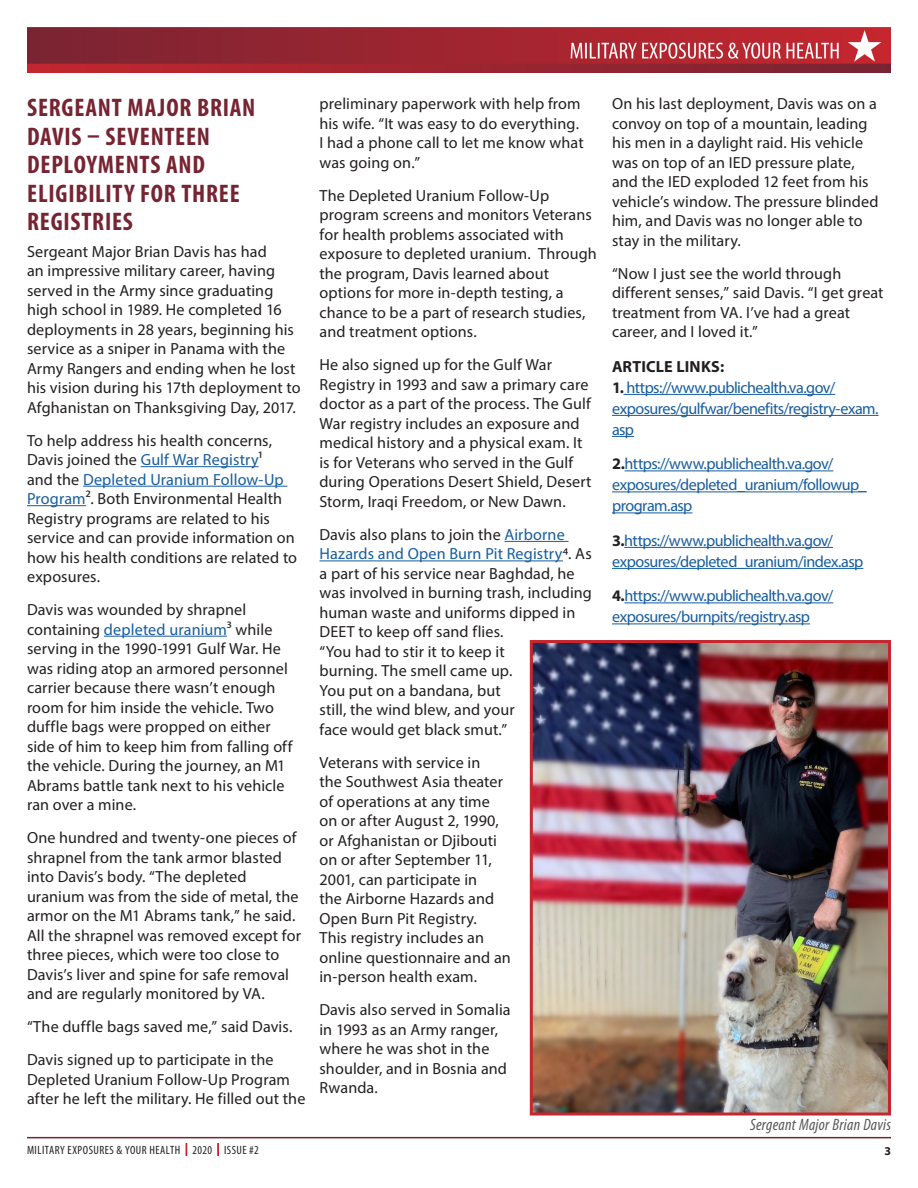
<style>
.page{position:relative;width:918px;height:1188px;background:#fff}
.page>*{position:absolute;margin:0;border:0;box-sizing:border-box;transform-origin:0 0}
.Article_Header{font:700 condensed 25.5px/28.5px "Myriad Pro";letter-spacing:.03em;color:#772432}
.Article_Continuation{font:italic condensed 16.5px "Myriad Pro";letter-spacing:.02em;color:#57585a}
.Paragraph{font:16.2px/19.5px "Myriad Pro";letter-spacing:.005em;color:#231f20}
.Paragraph-2{font:16.2px/21px "Myriad Pro";letter-spacing:-.035em;color:#175d9e}
.Paragraph-3{font:700 16.2px "Myriad Pro";letter-spacing:.01em;color:#231f20}
.t1{font:condensed 12px "Myriad Pro";letter-spacing:.035em;color:#231f20}
.t2{font:700 12px "Myriad Pro";color:#231f20}
.s1{color:#175d9e}
.s2{font-weight:700;color:#231f20}
.s3{color:#c6262e}
</style>
<div class="page">
<img style="left:27px;top:27px;width:864px;height:45px">
<hr style="left:27px;top:1137px;width:864px;height:1px;background:#772432">
<hr style="left:141px;top:466px;width:118px;height:1px;background:#175d9e">
<hr style="left:83px;top:486px;width:204px;height:1px;background:#175d9e">
<hr style="left:27px;top:505px;width:59px;height:1px;background:#175d9e">
<hr style="left:104px;top:636px;width:123px;height:1px;background:#175d9e">
<hr style="left:505px;top:541px;width:64px;height:1px;background:#175d9e">
<hr style="left:320px;top:561px;width:243px;height:1px;background:#175d9e">
<hr style="left:623px;top:394px;width:212px;height:1px;background:#175d9e">
<hr style="left:612px;top:415px;width:267px;height:1px;background:#175d9e">
<svg style="left:612px;top:436px;width:22px;height:1px"></svg>
<hr style="left:625px;top:471px;width:208px;height:1px;background:#175d9e">
<hr style="left:612px;top:492px;width:255px;height:1px;background:#175d9e">
<hr style="left:612px;top:513px;width:80px;height:1px;background:#175d9e">
<hr style="left:624px;top:547px;width:209px;height:1px;background:#175d9e">
<hr style="left:612px;top:568px;width:251px;height:1px;background:#175d9e">
<hr style="left:624px;top:603px;width:209px;height:1px;background:#175d9e">
<hr style="left:612px;top:624px;width:198px;height:1px;background:#175d9e">
<img style="left:534px;top:644px;width:353px;height:468px">
<div style="left:530px;top:640px;width:361px;height:476px;border:3px solid #c6262e"></div>
<p class="Article_Header" style="left:27px;top:93px;width:230px">SERGEANT MAJOR BRIAN<br>DAVIS – SEVENTEEN<br>DEPLOYMENTS AND<br>ELIGIBILITY FOR THREE<br>REGISTRIES</p>
<p class="Paragraph" style="left:27px;top:241px;width:275px">Sergeant Major Brian Davis has had<br>an impressive military career, having served in the Army since graduating high school in 1989. He completed 16 deployments in 28 years, beginning his service as a sniper in Panama with the Army Rangers and ending when he lost his vision during his 17th deployment to Afghanistan on Thanksgiving Day, 2017.</p>
<p class="Paragraph" style="left:27px;top:430px;width:272px">To help address his health concerns, Davis joined the <span class="s1">Gulf War Registry</span>1<br>and the <span class="s1">Depleted Uranium Follow-Up Program</span>2. Both Environmental Health Registry programs are related to his service and can provide information on how his health conditions are related to exposures.</p>
<p class="Paragraph" style="left:27px;top:600px;width:267px">Davis was wounded by shrapnel containing <span class="s1">depleted uranium</span>3 while serving in the 1990-1991 Gulf War. He was riding atop an armored personnel carrier because there wasn’t enough room for him inside the vehicle. Two duffle bags were propped on either side of him to keep him from falling off the vehicle. During the journey, an M1<br>Abrams battle tank next to his vehicle ran over a mine.</p>
<p class="Paragraph" style="left:27px;top:828px;width:275px">One hundred and twenty-one pieces of shrapnel from the tank armor blasted into Davis’s body. “The depleted uranium was from the side of metal, the armor on the M1 Abrams tank,” he said.<br>All the shrapnel was removed except for three pieces, which were too close to Davis’s liver and spine for safe removal and are regularly monitored by VA.</p>
<p class="Paragraph" style="left:27px;top:1017px;width:267px">“The duffle bags saved me,” said Davis.</p>
<p class="Paragraph" style="left:27px;top:1050px;width:280px">Davis signed up to participate in the<br>Depleted Uranium Follow-Up Program after he left the military. He filled out the</p>
<p class="Paragraph" style="left:320px;top:94px;width:266px">preliminary paperwork with help from his wife. “It was easy to do everything.<br>I had a phone call to let me know what was going on.”</p>
<p class="Paragraph" style="left:320px;top:185px;width:279px">The Depleted Uranium Follow-Up program screens and monitors Veterans for health problems associated with exposure to depleted uranium. Through the program, Davis learned about options for more in-depth testing, a chance to be a part of research studies, and treatment options.</p>
<p class="Paragraph" style="left:320px;top:355px;width:274px">He also signed up for the Gulf War Registry in 1993 and saw a primary care doctor as a part of the process. The Gulf War registry includes an exposure and medical history and a physical exam. It is for Veterans who served in the Gulf during Operations Desert Shield, Desert Storm, Iraqi Freedom, or New Dawn.</p>
<p class="Paragraph" style="left:320px;top:524px;width:274px">Davis also plans to join the <span class="s1">Airborne<br>Hazards and Open Burn Pit Registry</span>4. As a part of his service near Baghdad, he was involved in burning trash, including human waste and uniforms dipped in<br>DEET to keep off sand flies.<br>“You had to stir it to keep it<br>burning. The smell came up.<br>You put on a bandana, but<br>still, the wind blew, and your<br>face would get black smut.”</p>
<p class="Paragraph" style="left:320px;top:752px;width:193px">Veterans with service in<br>the Southwest Asia theater of operations at any time on or after August 2, 1990, or Afghanistan or Djibouti on or after September 11,<br>2001, can participate in<br>the Airborne Hazards and<br>Open Burn Pit Registry.<br>This registry includes an online questionnaire and an in-person health exam.</p>
<p class="Paragraph" style="left:320px;top:1000px;width:193px">Davis also served in Somalia in 1993 as an Army ranger, where he was shot in the shoulder, and in Bosnia and<br>Rwanda.</p>
<p class="Paragraph" style="left:612px;top:94px;width:268px">On his last deployment, Davis was on a convoy on top of a mountain, leading his men in a daylight raid. His vehicle was on top of an IED pressure plate, and the IED exploded 12 feet from his vehicle’s window. The pressure blinded him, and Davis was no longer able to stay in the military.</p>
<p class="Paragraph" style="left:612px;top:263px;width:273px">“Now I just see the world through different senses,” said Davis. “I get great treatment from VA. I’ve had a great career, and I loved it.”</p>
<p class="Paragraph-3" style="left:612px;top:357px;width:114px">ARTICLE LINKS:</p>
<p class="Paragraph-2" style="left:612px;top:377px;width:268px"><span class="s2">1.</span> https://www.publichealth.va.gov/ exposures/gulfwar/benefits/registry-exam. asp</p>
<p class="Paragraph-2" style="left:612px;top:453px;width:256px"><span class="s2">2.</span>https://www.publichealth.va.gov/ exposures/depleted_uranium/followup_ program.asp</p>
<p class="Paragraph-2" style="left:612px;top:530px;width:253px"><span class="s2">3.</span>https://www.publichealth.va.gov/ exposures/depleted_uranium/index.asp</p>
<p class="Paragraph-2" style="left:612px;top:585px;width:223px"><span class="s2">4.</span>https://www.publichealth.va.gov/ exposures/burnpits/registry.asp</p>
<p class="Article_Continuation" style="left:750px;top:1115px;width:142px">Sergeant Major Brian Davis</p>
<p class="t1" style="left:27px;top:1143px;width:233px">MILITARY EXPOSURES &amp; YOUR HEALTH <span class="s3">|</span> 2020 <span class="s3">|</span> ISSUE #2</p>
<p class="t2" style="left:884px;top:1144px;width:8px">3</p>
</div>
